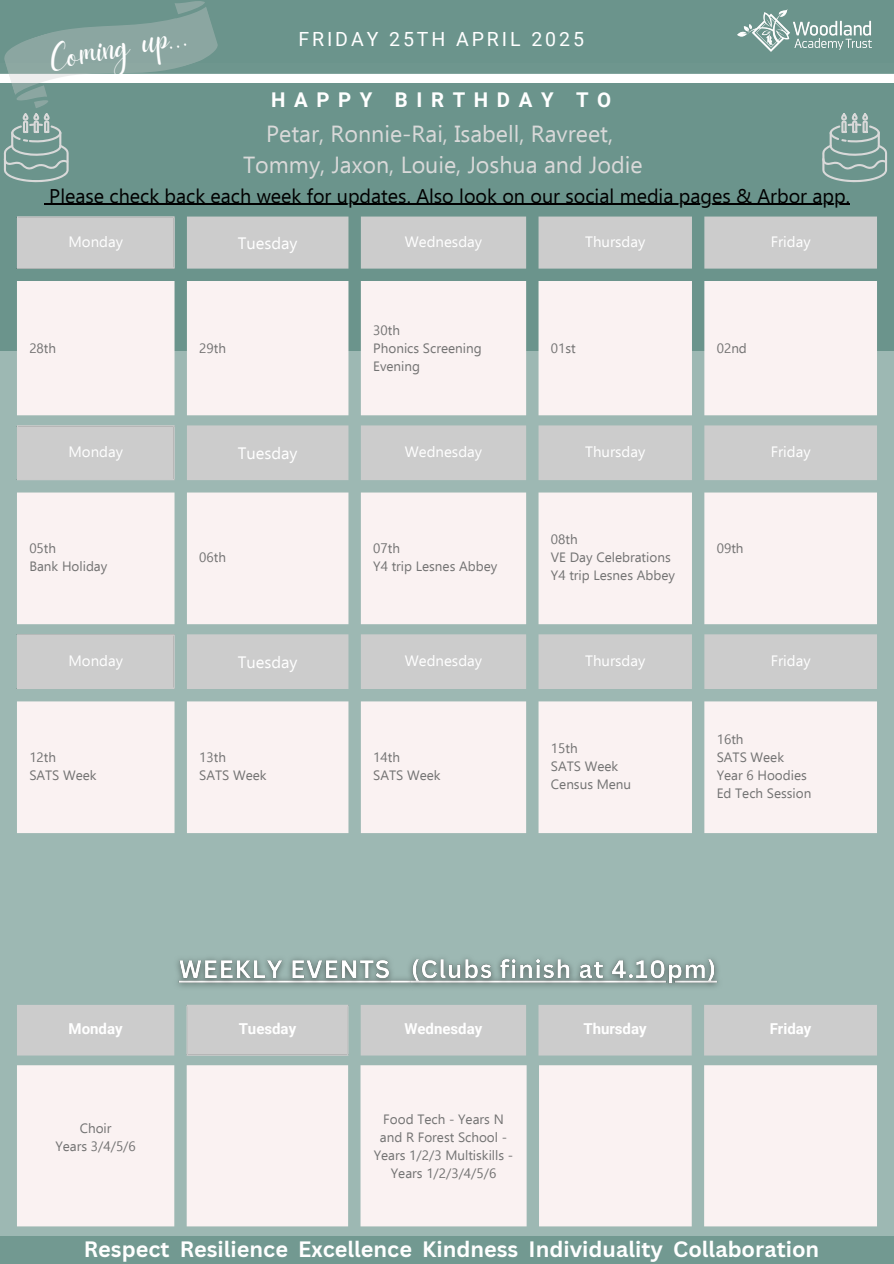
<style>
.page{position:relative;width:894px;height:1264px;background:#fff}
.page>*{position:absolute;margin:0;border:0;box-sizing:border-box;transform-origin:0 0}
.t1{font:35.85px "Daydream";color:#fff}
.t2{font:23.25px/31.5px "Ebrima";color:#d9d9d9;text-align:center}
.t3{font:700 21.6px "Canva Sans";color:#fff}
.t4{font:700 20.4px "Roboto";letter-spacing:.425em;color:#fff}
.t5{font:19.8px "Ebrima";color:#000}
.t6{font:19.5px "Roboto";letter-spacing:.15em;color:#fff}
.t7{font:16.5px "Ebrima";color:#fff}
.t8{font:15px "Ebrima";color:#fff}
.t9{font:700 15px "Roboto";color:#fff}
.t10{font:13.5px/18px "Ebrima";color:#737373}
</style>
<div class="page">
<div style="left:0;top:0;width:893px;height:73px;background:#6b948c"></div>
<img style="left:737px;top:9px;width:134px;height:43px">
<div style="left:0;top:184px;width:893px;height:1079px;background:#9db8b3"></div>
<div style="left:0;top:83px;width:893px;height:267px;background:#6b948c"></div>
<div style="left:17px;top:1005px;width:859px;height:50px;background:#ccc"></div>
<hr style="left:187px;top:1006px;width:1px;height:48px;background:#ccc">
<hr style="left:347px;top:1006px;width:1px;height:48px;background:#ccc">
<hr style="left:187px;top:1004px;width:161px;height:2px;background:#ccc">
<hr style="left:187px;top:1054px;width:161px;height:1px;background:#ccc">
<svg style="left:0;top:1px;width:221px;height:181px"></svg>
<svg style="left:822px;top:113px;width:65px;height:69px"></svg>
<svg style="left:18px;top:216px;width:858px;height:52px"></svg>
<div style="left:17px;top:281px;width:859px;height:134px;background:#faf2f2"></div>
<hr style="left:17px;top:218px;width:1px;height:49px;background:#ccc">
<hr style="left:173px;top:218px;width:1px;height:49px;background:#ccc">
<hr style="left:17px;top:216px;width:157px;height:2px;background:#ccc">
<hr style="left:17px;top:267px;width:157px;height:1px;background:#ccc">
<div style="left:17px;top:1065px;width:859px;height:161px;background:#faf2f2"></div>
<div style="left:0;top:1236px;width:893px;height:27px;background:#729991"></div>
<svg style="left:18px;top:425px;width:858px;height:55px;fill:#ccc"></svg>
<div style="left:17px;top:492px;width:859px;height:132px;background:#faf2f2"></div>
<hr style="left:17px;top:426px;width:1px;height:53px;background:#ccc">
<hr style="left:173px;top:426px;width:1px;height:53px;background:#ccc">
<hr style="left:17px;top:425px;width:157px;height:1px;background:#ccc">
<hr style="left:17px;top:479px;width:157px;height:1px;background:#ccc">
<hr style="left:49px;top:204px;width:800px;height:1px;background:#000">
<img style="left:177px;top:957px;width:541px;height:30px">
<svg style="left:18px;top:634px;width:858px;height:55px;fill:#ccc"></svg>
<div style="left:17px;top:701px;width:859px;height:132px;background:#faf2f2"></div>
<hr style="left:17px;top:635px;width:1px;height:53px;background:#ccc">
<hr style="left:173px;top:635px;width:1px;height:53px;background:#ccc">
<hr style="left:17px;top:634px;width:157px;height:1px;background:#ccc">
<hr style="left:17px;top:688px;width:157px;height:1px;background:#ccc">
<p class="t1" style="left:47px;top:38px;width:142px;rotate:-10deg">Coming up...</p>
<p class="t6" style="left:298px;top:27px;width:287px">FRIDAY 25TH APRIL 2025</p>
<p class="t4" style="left:271px;top:88px;width:341px">HAPPY BIRTHDAY TO</p>
<p class="t2" style="left:243px;top:116px;width:401px">Petar, Ronnie-Rai, Isabell, Ravreet,<br>Tommy, Jaxon, Louie, Joshua and Jodie</p>
<p class="t5" style="left:49px;top:181px;width:802px">Please check back each week for updates. Also look on our social media pages &amp; Arbor app.</p>
<h3 class="t8" style="left:68px;top:231px;width:56px">Monday</h3>
<p class="t7" style="left:238px;top:231px;width:61px">Tuesday</p>
<h4 class="t8" style="left:405px;top:231px;width:79px">Wednesday</h4>
<p class="t8" style="left:585px;top:231px;width:62px">Thursday</p>
<p class="t8" style="left:770px;top:231px;width:41px">Friday</p>
<p class="t10" style="left:29px;top:338px;width:28px">28th</p>
<p class="t10" style="left:199px;top:338px;width:28px">29th</p>
<p class="t10" style="left:373px;top:320px;width:28px">30th</p>
<p class="t10" style="left:373px;top:338px;width:110px">Phonics Screening<br>Evening</p>
<p class="t10" style="left:550px;top:338px;width:26px">01st</p>
<p class="t10" style="left:716px;top:338px;width:32px">02nd</p>
<p class="t8" style="left:68px;top:441px;width:56px">Monday</p>
<p class="t7" style="left:238px;top:441px;width:61px">Tuesday</p>
<p class="t8" style="left:405px;top:441px;width:79px">Wednesday</p>
<p class="t8" style="left:585px;top:441px;width:62px">Thursday</p>
<p class="t8" style="left:770px;top:441px;width:41px">Friday</p>
<p class="t10" style="left:29px;top:538px;width:28px">05th</p>
<p class="t10" style="left:29px;top:556px;width:79px">Bank Holiday</p>
<p class="t10" style="left:199px;top:547px;width:28px">06th</p>
<p class="t10" style="left:373px;top:538px;width:28px">07th</p>
<p class="t10" style="left:373px;top:556px;width:125px">Y4 trip Lesnes Abbey</p>
<p class="t10" style="left:550px;top:529px;width:28px">08th</p>
<p class="t10" style="left:550px;top:547px;width:121px">VE Day Celebrations</p>
<p class="t10" style="left:550px;top:565px;width:125px">Y4 trip Lesnes Abbey</p>
<p class="t10" style="left:716px;top:538px;width:28px">09th</p>
<p class="t8" style="left:68px;top:649px;width:56px">Monday</p>
<p class="t7" style="left:238px;top:650px;width:61px">Tuesday</p>
<p class="t8" style="left:405px;top:649px;width:79px">Wednesday</p>
<p class="t8" style="left:585px;top:649px;width:62px">Thursday</p>
<p class="t8" style="left:770px;top:649px;width:41px">Friday</p>
<p class="t10" style="left:29px;top:747px;width:28px">12th</p>
<p class="t10" style="left:29px;top:765px;width:69px">SATS Week</p>
<p class="t10" style="left:199px;top:747px;width:28px">13th</p>
<p class="t10" style="left:199px;top:765px;width:69px">SATS Week</p>
<p class="t10" style="left:373px;top:747px;width:28px">14th</p>
<p class="t10" style="left:373px;top:765px;width:69px">SATS Week</p>
<p class="t10" style="left:550px;top:738px;width:28px">15th</p>
<p class="t10" style="left:550px;top:756px;width:69px">SATS Week</p>
<p class="t10" style="left:550px;top:774px;width:82px">Census Menu</p>
<p class="t10" style="left:716px;top:729px;width:28px">16th</p>
<p class="t10" style="left:716px;top:747px;width:69px">SATS Week</p>
<p class="t10" style="left:716px;top:765px;width:92px">Year 6 Hoodies</p>
<p class="t10" style="left:716px;top:783px;width:96px">Ed Tech Session</p>
<p class="t9" style="left:69px;top:1020px;width:56px">Monday</p>
<h5 class="t9" style="left:238px;top:1020px;width:59px">Tuesday</h5>
<p class="t9" style="left:404px;top:1020px;width:79px">Wednesday</p>
<p class="t9" style="left:583px;top:1020px;width:65px">Thursday</p>
<p class="t9" style="left:769px;top:1020px;width:43px">Friday</p>
<p class="t10" style="left:80px;top:1118px;width:33px">Choir</p>
<p class="t10" style="left:55px;top:1136px;width:82px">Years 3/4/5/6</p>
<p class="t10" style="left:373px;top:1109px;width:141px;text-align:center">Food Tech - Years N and R Forest School -<br>Years 1/2/3 Multiskills -<br>Years 1/2/3/4/5/6</p>
<p class="t3" style="left:84px;top:1233px;width:736px">Respect Resilience Excellence Kindness Individuality Collaboration</p>
</div>
